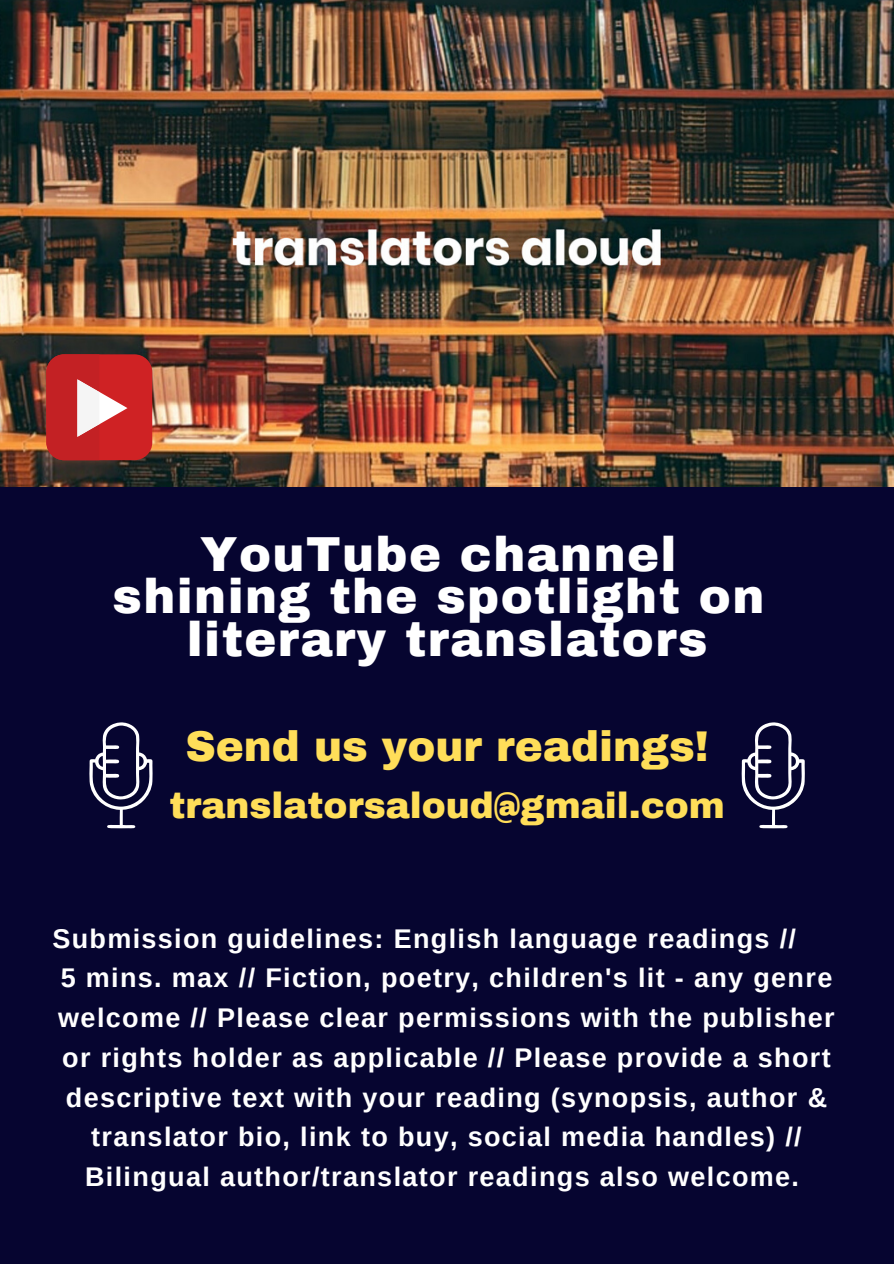
<style>
.page{position:relative;width:894px;height:1264px;background:#fff}
.page>*{position:absolute;margin:0;border:0;box-sizing:border-box;transform-origin:0 0}
.t1{font:900 48px/42.6px "Archivo";letter-spacing:.03em;color:#fff;text-align:center}
.t2{font:900 42px "Archivo";color:#ffde59}
.t3{font:900 36px "Archivo";color:#ffde59}
.t4{font:700 27px "Arimo";letter-spacing:.05em;color:#fff}
</style>
<div class="page">
<div style="left:0;top:282px;width:893px;height:981px;background:#060530"></div>
<img style="left:0;top:0;width:893px;height:486px">
<svg style="left:741px;top:722px;width:63px;height:106px"></svg>
<div style="left:46px;top:354px;width:106px;height:106px;background:#cf2224;border-radius:18px"></div>
<svg style="left:46px;top:354px;width:81px;height:106px"></svg>
<svg style="left:89px;top:722px;width:63px;height:106px"></svg>
<h1 class="t1" style="left:112px;top:533px;width:653px">YouTube channel shining the spotlight on literary translators</h1>
<h2 class="t2" style="left:185px;top:724px;width:525px">Send us your readings!</h2>
<h3 class="t3" style="left:169px;top:786px;width:557px">translatorsaloud@gmail.com</h3>
<p class="t4" style="left:52px;top:923px;width:745px">Submission guidelines: English language readings //</p>
<p class="t4" style="left:61px;top:963px;width:773px">5 mins. max // Fiction, poetry, children's lit - any genre</p>
<p class="t4" style="left:58px;top:1002px;width:777px">welcome // Please clear permissions with the publisher</p>
<p class="t4" style="left:62px;top:1042px;width:769px">or rights holder as applicable // Please provide a short</p>
<p class="t4" style="left:66px;top:1082px;width:762px">descriptive text with your reading (synopsis, author &amp;</p>
<p class="t4" style="left:91px;top:1121px;width:711px">translator bio, link to buy, social media handles) //</p>
<p class="t4" style="left:85px;top:1161px;width:715px">Bilingual author/translator readings also welcome.</p>
</div>
